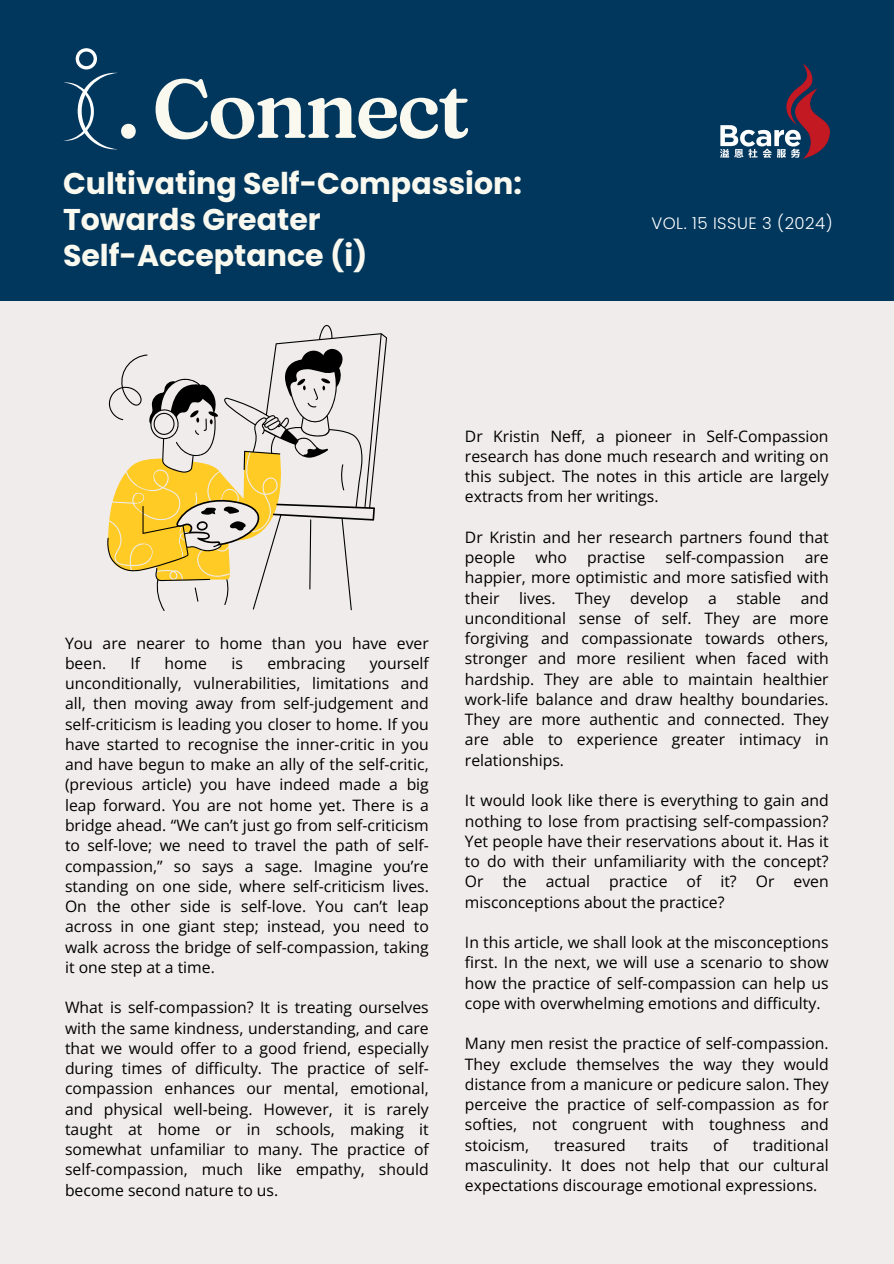
<style>
.page{position:relative;width:894px;height:1264px;background:#fff}
.page>*{position:absolute;margin:0;border:0;box-sizing:border-box;transform-origin:0 0}
.t1{font:600 82.5px "Fraunces 9 pt";letter-spacing:-.035em;color:#faf9f0}
.t2{font:700 30px/36px "Poppins";color:#faf9f0}
.t3{font:300 16.5px "Poppins";letter-spacing:.03em;color:#fff}
.t4{font:15.75px/20.2px "Open Sans";color:#000;text-align:justify}
</style>
<div class="page">
<div style="left:0;top:0;width:893px;height:1263px;background:#efeceb"></div>
<div style="left:0;top:0;width:893px;height:301px;background:#01375d"></div>
<img style="left:720px;top:65px;width:108px;height:93px">
<svg style="left:63px;top:48px;width:55px;height:102px"></svg>
<svg style="left:274px;top:325px;width:113px;height:285px"></svg>
<svg style="left:340px;top:464px;width:4px;height:26px"></svg>
<svg style="left:107px;top:354px;width:223px;height:257px"></svg>
<p class="t1" style="left:117px;top:57px;width:354px">. Connect</p>
<p class="t2" style="left:63px;top:166px;width:460px">Cultivating Self-Compassion:<br>Towards Greater<br>Self-Acceptance (i)</p>
<h3 class="t3" style="left:651px;top:212px;width:183px">VOL. 15 ISSUE 3 (2024)</h3>
<p class="t4" style="left:65px;top:632px;width:365px">You are nearer to home than you have ever been.</p>
<p class="t4" style="left:65px;top:652px;width:365px;text-indent:304px">yourself unconditionally, vulnerabilities, limitations and all, then moving away from self-judgement and self-criticism is leading you closer to home. If you have started to recognise the inner-critic in you and have begun to make an ally of the self-critic, (previous article) you have indeed made a big leap forward. You are not home yet. There is a bridge ahead. “We can’t just go from self-criticism to self-love; we need to travel the path of self&shy;compassion,” so says a sage. Imagine you’re standing on one side, where self-criticism lives.<br>On the other side is self-love. You can’t leap across in one giant step; instead, you need to walk across the bridge of self-compassion, taking it one step at a time.</p>
<h2 class="t4" style="left:65px;top:997px;width:365px">What is self-compassion? It is treating ourselves with the same kindness, understanding, and care that we would offer to a good friend, especially during times of difficulty. The practice of self&shy;compassion enhances our mental, emotional, and physical well-being. However, it is rarely taught at home or in schools, making it somewhat unfamiliar to many. The practice of self-compassion, much like empathy, should become second nature to us.</h2>
<p class="t4" style="left:130px;top:652px;width:11px">If</p>
<p class="t4" style="left:164px;top:652px;width:44px">home</p>
<p class="t4" style="left:231px;top:652px;width:13px">is</p>
<p class="t4" style="left:267px;top:652px;width:79px">embracing</p>
<p class="t4" style="left:465px;top:425px;width:365px">Dr Kristin Neff, a pioneer in Self-Compassion research has done much research and writing on this subject. The notes in this article are largely extracts from her writings.</p>
<p class="t4" style="left:465px;top:526px;width:365px">Dr Kristin and her research partners found that people</p>
<p class="t4" style="left:535px;top:547px;width:33px">who</p>
<p class="t4" style="left:587px;top:547px;width:60px">practise</p>
<p class="t4" style="left:665px;top:547px;width:120px">self-compassion</p>
<p class="t4" style="left:465px;top:547px;width:365px;text-indent:339px">are happier, more optimistic and more satisfied with their</p>
<p class="t4" style="left:465px;top:587px;width:365px;text-indent:335px">and unconditional sense of self. They are more forgiving and compassionate towards others, stronger and more resilient when faced with hardship. They are able to maintain healthier work-life balance and draw healthy boundaries.<br>They are more authentic and connected. They are able to experience greater intimacy in relationships.</p>
<p class="t4" style="left:465px;top:790px;width:365px">It would look like there is everything to gain and nothing to lose from practising self-compassion?<br>Yet people have their reservations about it. Has it to do with their unfamiliarity with the concept?<br>Or the actual practice of it? Or even misconceptions about the practice?</p>
<p class="t4" style="left:465px;top:931px;width:365px">In this article, we shall look at the misconceptions first. In the next, we will use a scenario to show how the practice of self-compassion can help us cope with overwhelming emotions and difficulty.</p>
<p class="t4" style="left:465px;top:1033px;width:365px">Many men resist the practice of self-compassion.<br>They exclude themselves the way they would distance from a manicure or pedicure salon. They perceive the practice of self-compassion as for softies, not congruent with toughness and stoicism,</p>
<p class="t4" style="left:519px;top:587px;width:38px">lives.</p>
<p class="t4" style="left:575px;top:587px;width:37px">They</p>
<p class="t4" style="left:630px;top:587px;width:60px">develop</p>
<p class="t4" style="left:708px;top:587px;width:10px">a</p>
<p class="t4" style="left:736px;top:587px;width:46px">stable</p>
<p class="t4" style="left:554px;top:1134px;width:73px">treasured</p>
<p class="t4" style="left:650px;top:1134px;width:39px">traits</p>
<p class="t4" style="left:713px;top:1134px;width:16px">of</p>
<p class="t4" style="left:465px;top:1134px;width:365px;text-indent:288px">traditional masculinity. It does not help that our cultural expectations discourage emotional expressions.</p>
</div>
